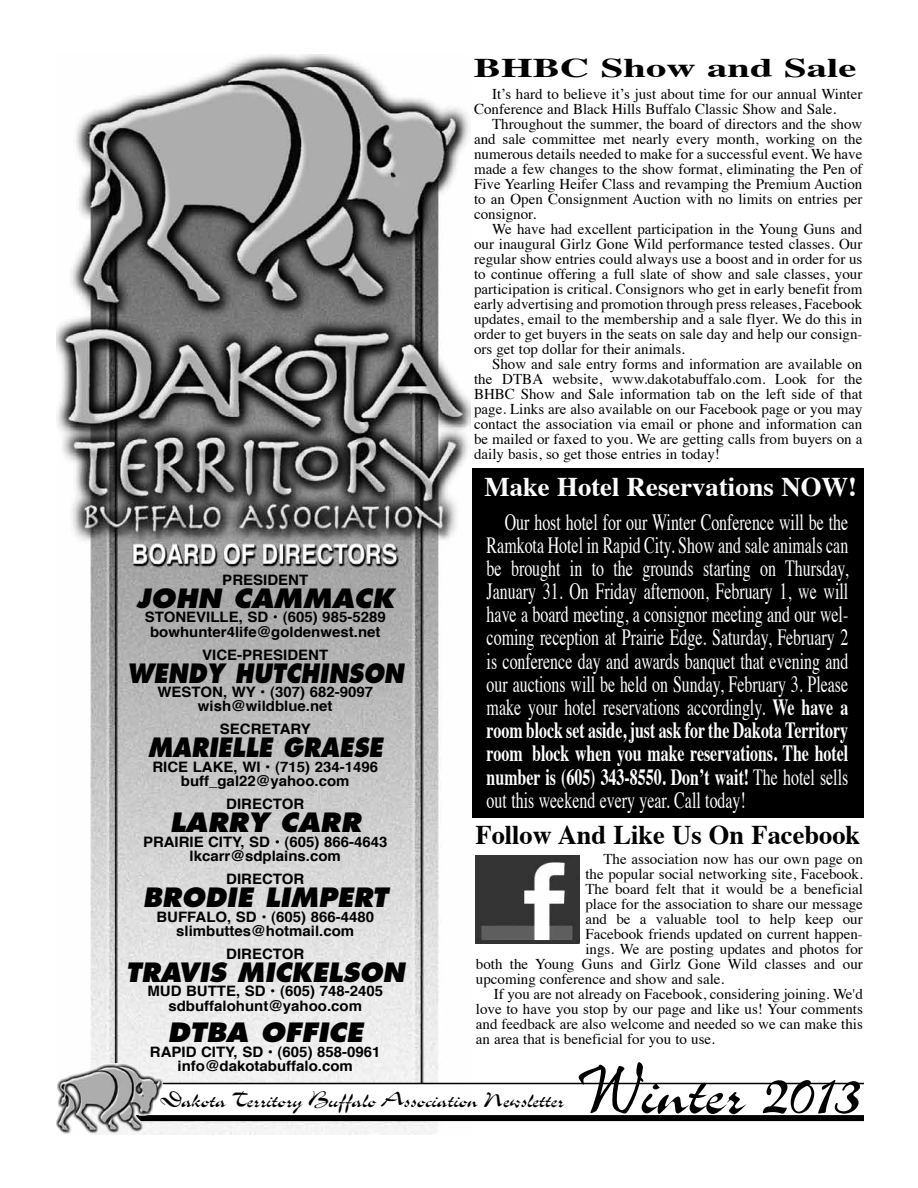
<style>
.page{position:relative;width:918px;height:1188px;background:#fff}
.page>*{position:absolute;margin:0;border:0;box-sizing:border-box;transform-origin:0 0}
.t1{font:72px "Slogan D";color:#000;scale:.93 1}
.t2{font:700 27px "Times";color:#fff}
.t3{font:700 27px "Times";color:#000}
.t4{font:700 27px "Times";color:#000;scale:1.51 1}
.t5{font:italic 800 25.95px "Futura";color:#000;scale:1.04 1}
.t6{font:italic 800 25.95px "Futura";color:#000;scale:.88 1}
.t7{font:italic 800 25.95px "Futura";color:#000}
.t8{font:24px "Slogan D";color:#000;scale:.92 1}
.t9{font:23.25px/23.2px "Times";color:#fff;text-align:justify;scale:.69 1}
.t10{font:15px/15px "Times";color:#000;text-align:justify}
.t11{font:700 14.4px/14.4px "Helvetica";color:#000;text-align:center;scale:1.04 1}
.s1{font-weight:700}
.s2{font-family:"Pristina Plain"}
</style>
<div class="page">
<img style="left:56px;top:54px;width:414px;height:1080px">
<div style="left:126px;top:1084px;width:329px;height:35px;background:#fff"></div>
<hr style="left:146px;top:1083px;width:718px;height:1px;background:#000">
<div style="left:128px;top:1115px;width:736px;height:6px;background:#000"></div>
<img style="left:56px;top:1062px;width:108px;height:72px">
<div style="left:472px;top:469px;width:392px;height:349px;background:#000"></div>
<img style="left:475px;top:855px;width:104px;height:88px">
<h2 class="t4" style="left:474px;top:42px;width:255px">BHBC Show and Sale</h2>
<p class="t10" style="left:474px;top:85px;width:390px;text-indent:18px">It’s hard to believe it’s just about time for our annual Winter<br>Conference and Black Hills Buffalo Classic Show and Sale.</p>
<p class="t10" style="left:474px;top:115px;width:390px;text-indent:18px">Throughout the summer, the board of directors and the show and sale committee met nearly every month, working on the numerous details needed to make for a successful event. We have made a few changes to the show format, eliminating the Pen of Five Yearling Heifer Class and revamping the Premium Auction to an Open Consignment Auction with no limits on entries per consignor.</p>
<p class="t10" style="left:474px;top:220px;width:390px;text-indent:18px">We have had excellent participation in the Young Guns and our inaugural Girlz Gone Wild performance tested classes. Our regular show entries could always use a boost and in order for us to continue offering a full slate of show and sale classes, your participation is critical. Consignors who get in early benefit from early advertising and promotion through press releases, Facebook updates, email to the membership and a sale flyer. We do this in order to get buyers in the seats on sale day and help our consign&shy;ors get top dollar for their animals.</p>
<p class="t10" style="left:474px;top:355px;width:390px;text-indent:18px">Show and sale entry forms and information are available on the DTBA website, www.dakotabuffalo.com. Look for the BHBC Show and Sale information tab on the left side of that page. Links are also available on our Facebook page or you may contact the association via email or phone and information can be mailed or faxed to you. We are getting calls from buyers on a daily basis, so get those entries in today!</p>
<h2 class="t2" style="left:484px;top:461px;width:374px">Make Hotel Reservations NOW!</h2>
<p class="t9" style="left:487px;top:508px;width:526px;text-indent:18px">Our host hotel for our Winter Conference will be the Ramkota Hotel in Rapid City. Show and sale animals can be brought in to the grounds starting on Thursday, January 31. On Friday afternoon, February 1, we will have a board meeting, a consignor meeting and our wel&shy;coming reception at Prairie Edge. Saturday, February 2 is conference day and awards banquet that evening and our auctions will be held on Sunday, February 3. Please make your hotel reservations accordingly. <span class="s1">We have a room block set aside, just ask for the Dakota Territory room block when you make reservations. The hotel number is (605) 343-8550. Don’t wait!</span> The hotel sells out this weekend every year. Call today!</p>
<p class="t11" style="left:222px;top:573px;width:84px">PRESIDENT</p>
<h3 class="t5" style="left:137px;top:582px;width:249px">JOHN CAMMACK</h3>
<p class="t11" style="left:145px;top:610px;width:233px">STONEVILLE, SD • (605) 985-5289 bowhunter4life@goldenwest.net</p>
<p class="t11" style="left:202px;top:647px;width:123px">VICE-PRESIDENT</p>
<h3 class="t6" style="left:127px;top:656px;width:316px">WENDY HUTCHINSON</h3>
<p class="t11" style="left:157px;top:685px;width:209px">WESTON, WY • (307) 682-9097 wish@wildblue.net</p>
<p class="t11" style="left:220px;top:722px;width:89px">SECRETARY</p>
<h3 class="t6" style="left:148px;top:731px;width:269px">MARIELLE GRAESE</h3>
<p class="t11" style="left:152px;top:760px;width:219px">RICE LAKE, WI • (715) 234-1496 buff_gal22@yahoo.com</p>
<p class="t11" style="left:226px;top:797px;width:77px">DIRECTOR</p>
<h3 class="t5" style="left:170px;top:806px;width:185px">LARRY CARR</h3>
<p class="t11" style="left:143px;top:835px;width:237px">PRAIRIE CITY, SD • (605) 866-4643 lkcarr@sdplains.com</p>
<p class="t11" style="left:226px;top:872px;width:77px">DIRECTOR</p>
<h3 class="t7" style="left:143px;top:881px;width:247px">BRODIE LIMPERT</h3>
<p class="t11" style="left:156px;top:909px;width:211px">BUFFALO, SD • (605) 866-4480 slimbuttes@hotmail.com</p>
<p class="t11" style="left:226px;top:947px;width:77px">DIRECTOR</p>
<h3 class="t7" style="left:126px;top:956px;width:280px">TRAVIS MICKELSON</h3>
<p class="t11" style="left:147px;top:984px;width:228px">MUD BUTTE, SD • (605) 748-2405 sdbuffalohunt@yahoo.com</p>
<h3 class="t5" style="left:168px;top:1016px;width:189px">DTBA OFFICE</h3>
<p class="t11" style="left:150px;top:1045px;width:223px">RAPID CITY, SD • (605) 858-0961 info@dakotabuffalo.com</p>
<h2 class="t3" style="left:476px;top:810px;width:386px">Follow And Like Us On Facebook</h2>
<p class="t10" style="left:603px;top:850px;width:261px">The association now has our own page on</p>
<p class="t10" style="left:585px;top:865px;width:279px">the popular social networking site, Facebook.</p>
<p class="t10" style="left:585px;top:880px;width:279px">The board felt that it would be a beneficial</p>
<p class="t10" style="left:585px;top:895px;width:279px">place for the association to share our message</p>
<p class="t10" style="left:585px;top:910px;width:279px">and be a valuable tool to help keep our</p>
<p class="t10" style="left:585px;top:925px;width:279px">Facebook friends updated on current happen-</p>
<p class="t10" style="left:585px;top:940px;width:279px">ings. We are posting updates and photos for</p>
<p class="t10" style="left:476px;top:955px;width:389px">both the Young Guns and Girlz Gone Wild classes and our</p>
<p class="t10" style="left:476px;top:970px;width:250px">upcoming conference and show and sale.</p>
<p class="t10" style="left:494px;top:985px;width:370px">If you are not already on Facebook, considering joining. We'd</p>
<p class="t10" style="left:476px;top:1000px;width:389px">love to have you stop by our page and like us! Your comments</p>
<p class="t10" style="left:476px;top:1015px;width:389px">and feedback are also welcome and needed so we can make this</p>
<p class="t10" style="left:476px;top:1030px;width:241px">an area that is beneficial for you to use.</p>
<h1 class="t1" style="left:574px;top:1052px;width:310px"><span class="s2">W</span>inter 2013</h1>
<h3 class="t8" style="left:160px;top:1087px;width:440px">Dakota Territory Buffalo Association Newsletter</h3>
</div>
